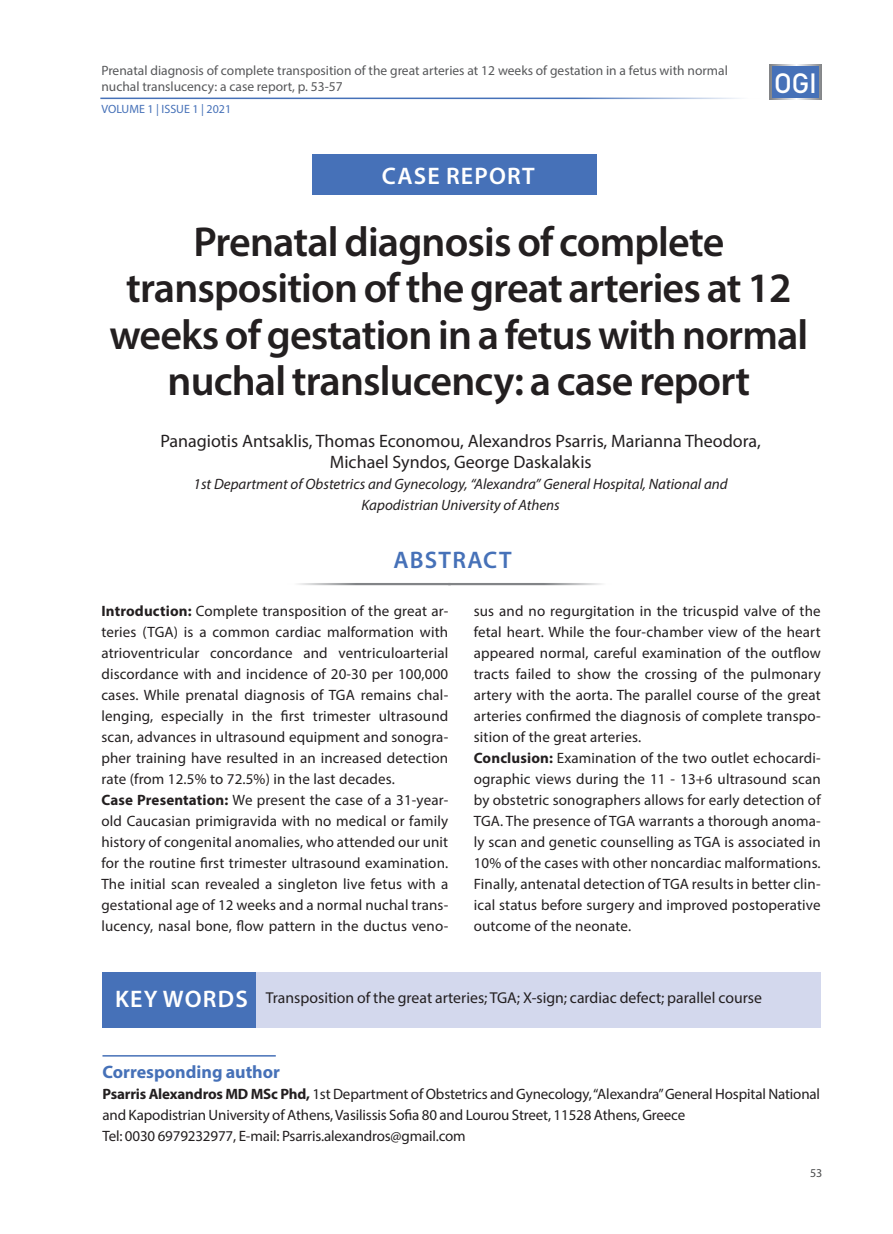
<style>
.page{position:relative;width:893px;height:1234px;background:#fff}
.page>*{position:absolute;margin:0;border:0;box-sizing:border-box;transform-origin:0 0}
.Titlos{font:600 42px/46.5px "Myriad Pro";letter-spacing:-.02em;color:#231f20;text-align:center}
.t1{font:27.6px "Bahnschrift";color:#fff}
.Reff{font:600 24px "Myriad Pro";letter-spacing:.05em;color:#fff}
.Reff-2{font:600 24px "Myriad Pro";letter-spacing:.05em;color:#4671b8}
.t2{font:18px/21px "Myriad Pro";color:#231f20;text-align:center}
.TEXT_new{font:700 18px "Myriad Pro";color:#4671b8}
.TEXT_new-2{font:15.75px "Myriad Pro";color:#231f20}
.TEXT_new-3{font:15px/21px "Myriad Pro";color:#231f20;text-align:justify}
.t3{font:italic 15px/21px "Myriad Pro";color:#231f20;text-align:center}
.t4{font:13.5px/16.2px "Myriad Pro";color:#57585a}
.t5{font:12px "Myriad Pro";color:#4671b8}
.t6{font:12px "Myriad Pro";color:#4b4c4d}
.s1{font-weight:700}
</style>
<div class="page">
<hr style="left:100px;top:98px;width:661px;height:1px;background:#4671b8">
<svg style="left:770px;top:64px;width:52px;height:36px"></svg>
<div style="left:772px;top:66px;width:47px;height:32px;background:#4671b8"></div>
<div style="left:312px;top:154px;width:285px;height:40px;background:#4671b8"></div>
<div style="left:255px;top:972px;width:566px;height:55px;background:#d3d8ed"></div>
<div style="left:103px;top:972px;width:153px;height:55px;background:#4671b8"></div>
<hr style="left:102px;top:1054px;width:174px;height:2px;background:#4671b8">
<hr style="left:286px;top:583px;width:165px;height:2px;background:#828487">
<hr style="left:448px;top:583px;width:165px;height:2px;background:#828487">
<p class="t4" style="left:101px;top:62px;width:628px">Prenatal diagnosis of complete transposition of the great arteries at 12 weeks of gestation in a fetus with normal nuchal translucency: a case report, p. 53-57</p>
<p class="t5" style="left:101px;top:102px;width:131px">VOLUME 1 | ISSUE 1 | 2021</p>
<p class="Reff" style="left:382px;top:160px;width:154px">CASE REPORT</p>
<h2 class="t1" style="left:774px;top:66px;width:45px">OGI</h2>
<p class="Titlos" style="left:109px;top:217px;width:700px">Prenatal diagnosis of complete transposition of the great arteries at 12 weeks of gestation in a fetus with normal nuchal translucency: a case report</p>
<p class="t2" style="left:160px;top:430px;width:602px">Panagiotis Antsaklis, Thomas Economou, Alexandros Psarris, Marianna Theodora,<br>Michael Syndos, George Daskalakis</p>
<p class="t3" style="left:194px;top:473px;width:536px">1st Department of Obstetrics and Gynecology, “Alexandra” General Hospital, National and<br>Kapodistrian University of Athens</p>
<p class="Reff-2" style="left:393px;top:544px;width:120px">ABSTRACT</p>
<p class="TEXT_new-3" style="left:101px;top:599px;width:348px"><span class="s1">Introduction:</span> Complete transposition of the great ar&shy;teries (TGA) is a common cardiac malformation with atrioventricular concordance and ventriculoarterial discordance with and incidence of 20-30 per 100,000 cases. While prenatal diagnosis of TGA remains chal&shy;lenging, especially in the first trimester ultrasound scan, advances in ultrasound equipment and sonogra&shy;pher training have resulted in an increased detection rate (from 12.5% to 72.5%) in the last decades.</p>
<p class="TEXT_new-3" style="left:101px;top:788px;width:348px"><span class="s1">Case Presentation:</span> We present the case of a 31-year&shy;old Caucasian primigravida with no medical or family history of congenital anomalies, who attended our unit for the routine first trimester ultrasound examination.<br>The initial scan revealed a singleton live fetus with a gestational age of 12 weeks and a normal nuchal trans&shy;lucency, nasal bone, flow pattern in the ductus veno-</p>
<p class="TEXT_new-3" style="left:474px;top:599px;width:348px">sus and no regurgitation in the tricuspid valve of the fetal heart. While the four-chamber view of the heart appeared normal, careful examination of the outflow tracts failed to show the crossing of the pulmonary artery with the aorta. The parallel course of the great arteries confirmed the diagnosis of complete transpo&shy;sition of the great arteries.</p>
<p class="TEXT_new-3" style="left:474px;top:746px;width:348px"><span class="s1">Conclusion:</span> Examination of the two outlet echocardi&shy;ographic views during the 11 - 13+6 ultrasound scan by obstetric sonographers allows for early detection of TGA. The presence of TGA warrants a thorough anoma&shy;ly scan and genetic counselling as TGA is associated in 10% of the cases with other noncardiac malformations.<br>Finally, antenatal detection of TGA results in better clin&shy;ical status before surgery and improved postoperative outcome of the neonate.</p>
<p class="Reff" style="left:115px;top:983px;width:134px">KEY WORDS</p>
<p class="TEXT_new-2" style="left:266px;top:988px;width:498px">Transposition of the great arteries; TGA; X-sign; cardiac defect; parallel course</p>
<p class="TEXT_new" style="left:102px;top:1059px;width:179px">Corresponding author</p>
<p class="TEXT_new-3" style="left:102px;top:1082px;width:719px"><span class="s1">Psarris Alexandros MD MSc Phd,</span> 1st Department of Obstetrics and Gynecology, “Alexandra” General Hospital National and Kapodistrian University of Athens, Vasilissis Sofia 80 and Lourou Street, 11528 Athens, Greece</p>
<p class="TEXT_new-3" style="left:102px;top:1124px;width:365px">Tel: 0030 6979232977, E-mail: Psarris.alexandros@gmail.com</p>
<p class="t6" style="left:810px;top:1165px;width:14px">53</p>
</div>
